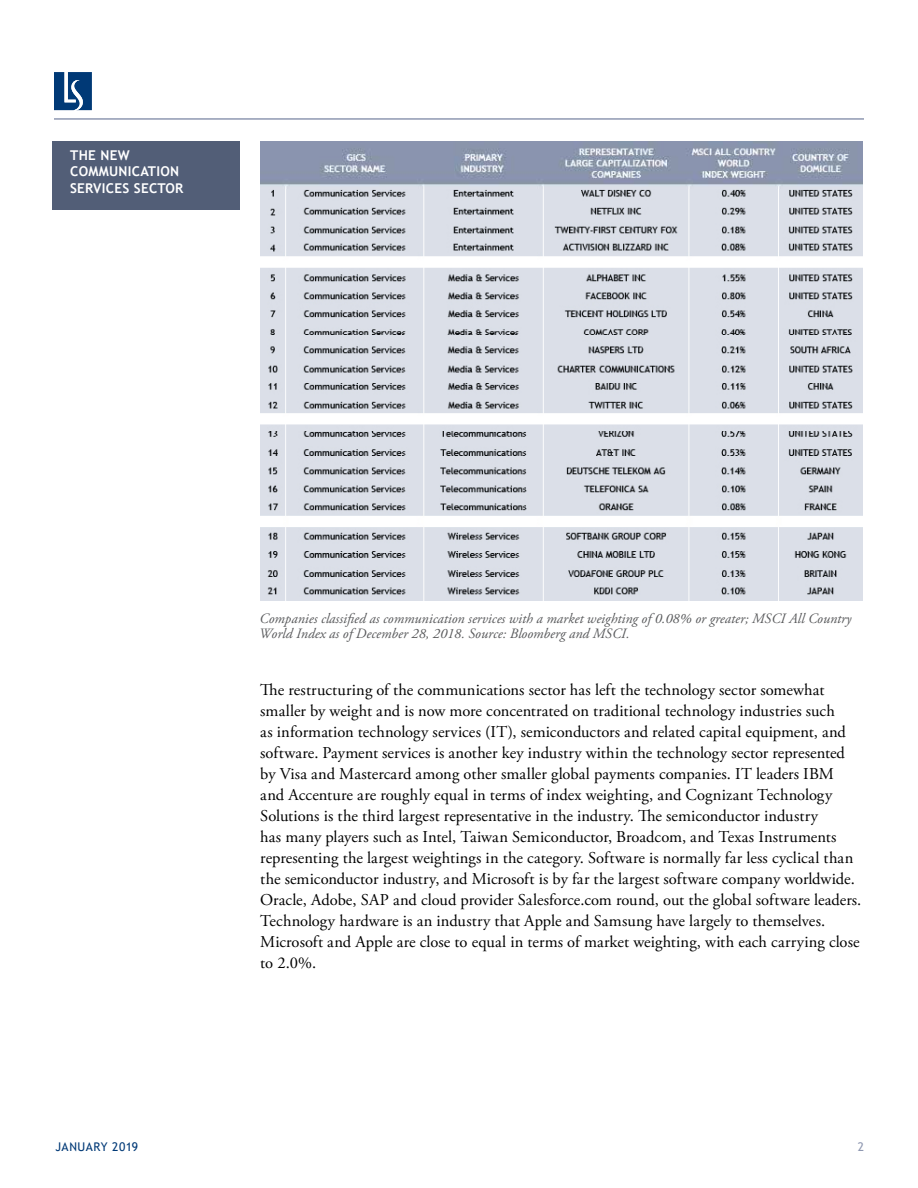
<style>
.page{position:relative;width:918px;height:1188px;background:#fff}
.page>*{position:absolute;margin:0;border:0;box-sizing:border-box;transform-origin:0 0}
.t1{font:16.5px/21px "Adobe Garamond Pro";letter-spacing:.005em;color:#000}
.t2{font:italic 14.25px/15px "Adobe Garamond Pro";color:#58595b}
.t3{font:700 13.5px/16.5px "Trebuchet MS";letter-spacing:.02em;color:#fff}
.t4{font:12px "Trebuchet MS";letter-spacing:.035em;color:#003976}
.t5{font:12px "Trebuchet MS";color:#8f98b1}
</style>
<div class="page">
<hr style="left:54px;top:118px;width:810px;height:2px;background:#8f98b1">
<svg style="left:54px;top:72px;width:38px;height:38px"></svg>
<div style="left:53px;top:141px;width:187px;height:69px;background:#525e77"></div>
<img style="left:260px;top:141px;width:603px;height:460px">
<p class="t3" style="left:70px;top:147px;width:115px">THE NEW<br>COMMUNICATION<br>SERVICES SECTOR</p>
<p class="t2" style="left:259px;top:611px;width:594px">Companies classified as communication services with a market weighting of 0.08% or greater; MSCI All Country<br>World Index as of December 28, 2018. Source: Bloomberg and MSCI.</p>
<p class="t1" style="left:260px;top:679px;width:603px">The restructuring of the communications sector has left the technology sector somewhat smaller by weight and is now more concentrated on traditional technology industries such<br>as information technology services (IT), semiconductors and related capital equipment, and software. Payment services is another key industry within the technology sector represented by Visa and Mastercard among other smaller global payments companies. IT leaders IBM and Accenture are roughly equal in terms of index weighting, and Cognizant Technology Solutions is the third largest representative in the industry. The semiconductor industry<br>has many players such as Intel, Taiwan Semiconductor, Broadcom, and Texas Instruments representing the largest weightings in the category. Software is normally far less cyclical than the semiconductor industry, and Microsoft is by far the largest software company worldwide.<br>Oracle, Adobe, SAP and cloud provider Salesforce.com round, out the global software leaders.<br>Technology hardware is an industry that Apple and Samsung have largely to themselves.<br>Microsoft and Apple are close to equal in terms of market weighting, with each carrying close to 2.0%.</p>
<p class="t4" style="left:56px;top:1140px;width:84px">JANUARY 2019</p>
<p class="t5" style="left:858px;top:1140px;width:8px">2</p>
</div>
